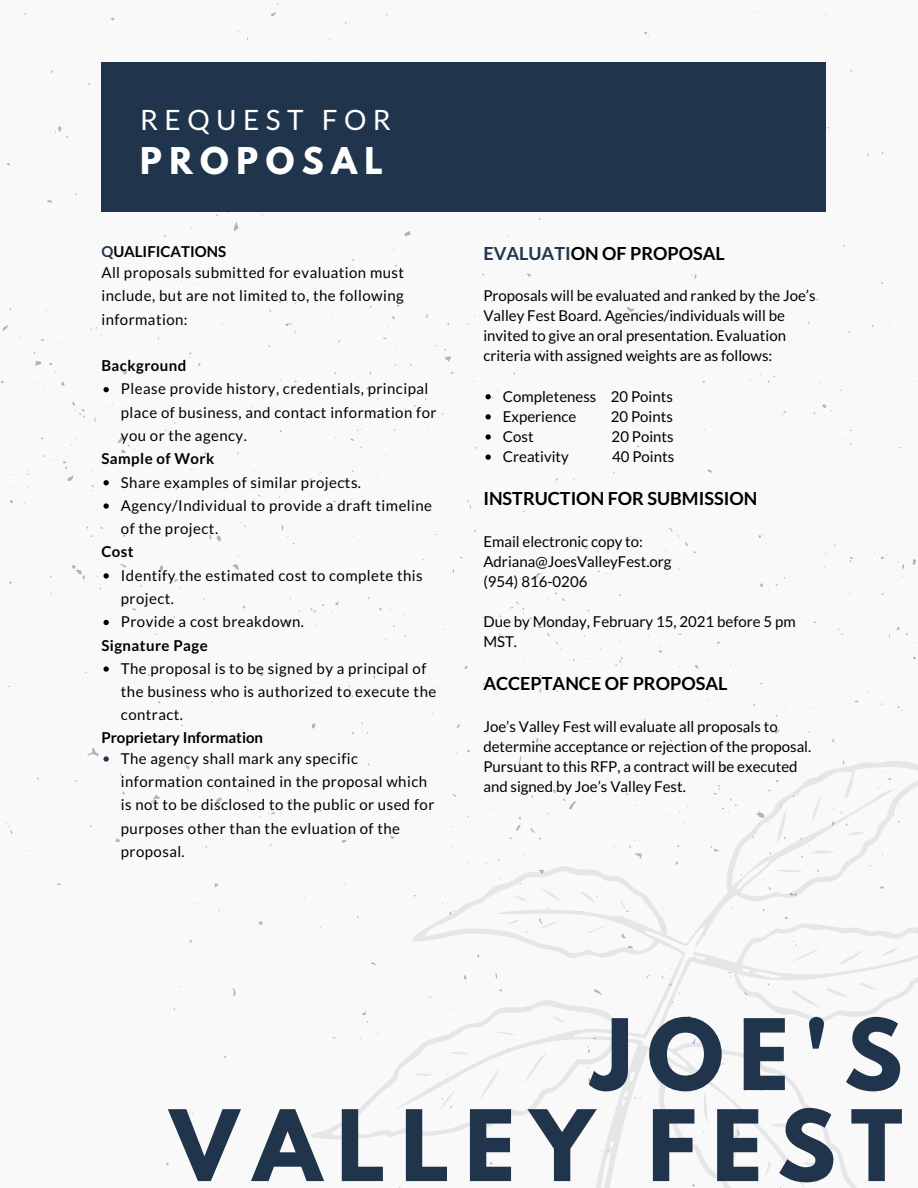
<style>
.page{position:relative;width:918px;height:1188px;background:#fff}
.page>*{position:absolute;margin:0;border:0;box-sizing:border-box;transform-origin:0 0}
.t1{font:700 87.15px/91.1px "League Spartan";letter-spacing:.17em;color:#20344b;text-align:right}
.t2{font:700 32.7px "League Spartan";letter-spacing:.23em;color:#fff}
.t3{font:28.05px "Lato";letter-spacing:.23em;color:#fff}
.t4{font:700 18px "Lato";color:#000}
.t5{font:15px/23.2px "Lato";letter-spacing:.03em;color:#000}
.t6{font:15px/20.1px "Lato";color:#000}
.t7{font:700 15px "Lato";color:#000}
.t8{font:700 15px "Lato";letter-spacing:.03em;color:#000}
.s1{color:#20344b}
</style>
<div class="page">
<svg style="left:158px;top:672px;width:760px;height:516px"></svg>
<svg style="left:776px;top:807px;width:12px;height:37px"></svg>
<svg style="left:730px;top:1123px;width:13px;height:38px"></svg>
<svg style="left:811px;top:794px;width:10px;height:28px"></svg>
<svg style="left:791px;top:944px;width:29px;height:22px"></svg>
<svg style="left:839px;top:946px;width:24px;height:22px"></svg>
<div style="left:101px;top:62px;width:725px;height:149px;background:#20344b"></div>
<svg style="left:104px;top:387px;width:5px;height:5px"></svg>
<svg style="left:104px;top:480px;width:5px;height:5px"></svg>
<svg style="left:104px;top:503px;width:5px;height:6px"></svg>
<svg style="left:104px;top:573px;width:5px;height:6px"></svg>
<svg style="left:104px;top:620px;width:5px;height:5px"></svg>
<svg style="left:104px;top:666px;width:5px;height:6px"></svg>
<svg style="left:104px;top:756px;width:5px;height:6px"></svg>
<svg style="left:486px;top:394px;width:5px;height:5px"></svg>
<svg style="left:486px;top:414px;width:5px;height:6px"></svg>
<svg style="left:486px;top:434px;width:5px;height:6px"></svg>
<svg style="left:486px;top:454px;width:5px;height:6px"></svg>
<p class="t3" style="left:140px;top:102px;width:252px">REQUEST FOR</p>
<p class="t2" style="left:140px;top:145px;width:244px">PROPOSAL</p>
<p class="t7" style="left:101px;top:242px;width:126px"><span class="s1">Q</span>UALIFICATIONS</p>
<p class="t5" style="left:101px;top:261px;width:304px;text-align:justify">All proposals submitted for evaluation must include, but are not limited to, the following information:</p>
<p class="t8" style="left:101px;top:356px;width:87px">Background</p>
<p class="t5" style="left:121px;top:377px;width:317px">Please provide history, credentials, principal place of business, and contact information for you or the agency.</p>
<p class="t5" style="left:121px;top:470px;width:242px">Share examples of similar projects.</p>
<p class="t5" style="left:121px;top:493px;width:313px">Agency/Individual to provide a draft timeline of the project.</p>
<p class="t5" style="left:121px;top:563px;width:303px">Identify the estimated cost to complete this project.</p>
<p class="t5" style="left:121px;top:610px;width:185px">Provide a cost breakdown.</p>
<p class="t5" style="left:121px;top:656px;width:317px">The proposal is to be signed by a principal of the business who is authorized to execute the contract.</p>
<p class="t5" style="left:121px;top:746px;width:315px">The agency shall mark any specific information contained in the proposal which is not to be disclosed to the public or used for purposes other than the evluation of the proposal.</p>
<p class="t8" style="left:101px;top:449px;width:115px">Sample of Work</p>
<p class="t7" style="left:101px;top:543px;width:34px">Cost</p>
<p class="t8" style="left:101px;top:636px;width:108px">Signature Page</p>
<p class="t7" style="left:101px;top:728px;width:163px">Proprietary Information</p>
<p class="t4" style="left:483px;top:242px;width:243px"><span class="s1">EVALUATI</span>ON OF PROPOSAL</p>
<p class="t6" style="left:483px;top:285px;width:334px">Proposals will be evaluated and ranked by the Joe’s Valley Fest Board. Agencies/individuals will be invited to give an oral presentation. Evaluation criteria with assigned weights are as follows:</p>
<p class="t6" style="left:503px;top:386px;width:171px">Completeness 20 Points</p>
<p class="t6" style="left:503px;top:406px;width:75px">Experience</p>
<p class="t6" style="left:611px;top:406px;width:64px">20 Points</p>
<p class="t5" style="left:503px;top:424px;width:32px">Cost</p>
<p class="t6" style="left:612px;top:426px;width:64px">20 Points</p>
<p class="t6" style="left:503px;top:446px;width:67px">Creativity</p>
<p class="t6" style="left:612px;top:446px;width:64px">40 Points</p>
<p class="t4" style="left:483px;top:487px;width:275px">INSTRUCTION FOR SUBMISSION</p>
<p class="t6" style="left:483px;top:531px;width:161px">Email electronic copy to:</p>
<p class="t6" style="left:483px;top:551px;width:190px">Adriana@JoesValleyFest.org</p>
<p class="t6" style="left:483px;top:571px;width:105px">(954) 816-0206</p>
<p class="t6" style="left:483px;top:611px;width:314px">Due by Monday, February 15, 2021 before 5 pm<br>MST.</p>
<p class="t4" style="left:483px;top:673px;width:246px">ACCEPTANCE OF PROPOSAL</p>
<p class="t6" style="left:483px;top:716px;width:329px">Joe’s Valley Fest will evaluate all proposals to determine acceptance or rejection of the proposal.<br>Pursuant to this RFP, a contract will be executed and signed by Joe’s Valley Fest.</p>
<p class="t1" style="left:170px;top:1021px;width:734px">JOE'S<br>VALLEY FEST</p>
</div>
